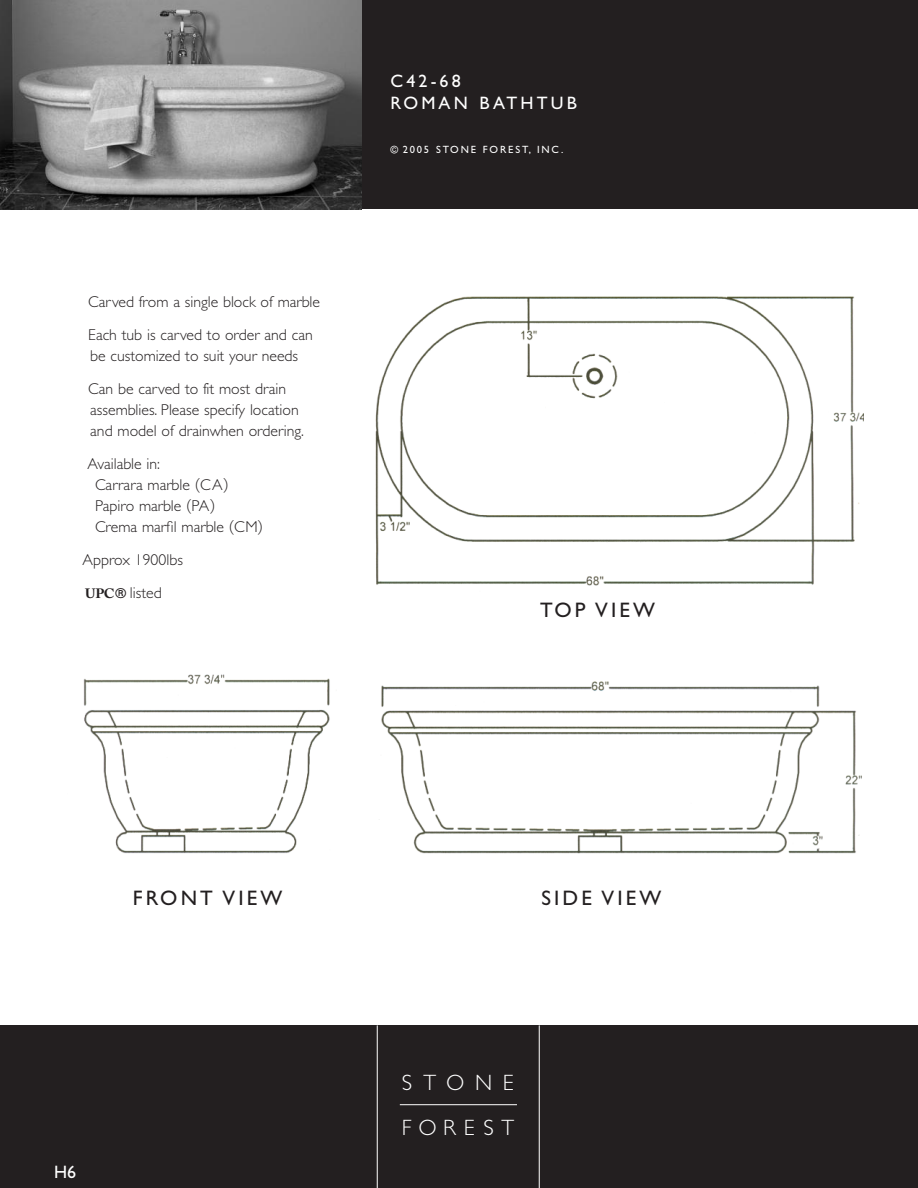
<style>
.page{position:relative;width:918px;height:1188px;background:#fff}
.page>*{position:absolute;margin:0;border:0;box-sizing:border-box;transform-origin:0 0}
.t1{font:300 22.2px/44.5px "Gill Sans";letter-spacing:.395em;color:#fff}
.t2{font:21px "Gill Sans";letter-spacing:.15em;color:#231f20}
.t3{font:18px/21.6px "Gill Sans";letter-spacing:.175em;color:#fff}
.t4{font:300 15.75px/21px "Gill Sans";color:#231f20}
.t5{font:10.5px "Gill Sans";letter-spacing:.175em;color:#fff}
.s1{font-family:"Adobe Caslon Bold Os F";font-weight:400;font-size:13.5px}
.s2{font-family:"Univers";font-weight:400;font-size:13.5px}
</style>
<div class="page">
<div style="left:0;top:0;width:918px;height:209px;background:#231f20"></div>
<img style="left:381px;top:681px;width:481px;height:173px">
<img style="left:83px;top:674px;width:247px;height:180px">
<img style="left:375px;top:296px;width:489px;height:290px">
<div style="left:0;top:1025px;width:918px;height:163px;background:#231f20"></div>
<div style="left:378px;top:1025px;width:162px;height:162px;border:1px solid #231f20"></div>
<hr style="left:400px;top:1104px;width:117px;height:1px;background:#fff">
<hr style="left:377px;top:1025px;width:1px;height:163px;background:#fff">
<hr style="left:539px;top:1025px;width:1px;height:163px;background:#fff">
<img style="left:0;top:0;width:362px;height:209px">
<p class="t4" style="left:88px;top:285px;width:233px;line-height:33px">Carved from a single block of marble<br>Each tub is carved to order and can</p>
<p class="t4" style="left:88px;top:339px;width:211px;line-height:33px">be customized to suit your needs<br>Can be carved to fit most drain</p>
<p class="t4" style="left:90px;top:399px;width:215px">assemblies. Please specify location and model of drainwhen ordering.</p>
<p class="t4" style="left:95px;top:453px;width:170px;text-indent:-8px">Available in:<br>Carrara marble (CA)<br>Papiro marble (PA)<br>Crema marfil marble (CM)</p>
<p class="t4" style="left:83px;top:543px;width:102px;line-height:33px">Approx 1900lbs<br><span class="s1">UPC</span><span class="s2">®</span> listed</p>
<p class="t3" style="left:390px;top:70px;width:188px">C42-68<br>ROMAN BATHTUB</p>
<p class="t5" style="left:390px;top:143px;width:174px">© 2005 STONE FOREST, INC.</p>
<h2 class="t2" style="left:540px;top:597px;width:116px">TOP VIEW</h2>
<h2 class="t2" style="left:133px;top:886px;width:151px">FRONT VIEW</h2>
<h2 class="t2" style="left:541px;top:885px;width:121px">SIDE VIEW</h2>
<p class="t3" style="left:54px;top:1161px;width:24px">H6</p>
<h1 class="t1" style="left:402px;top:1060px;width:114px">STONE<br>FOREST</h1>
</div>
